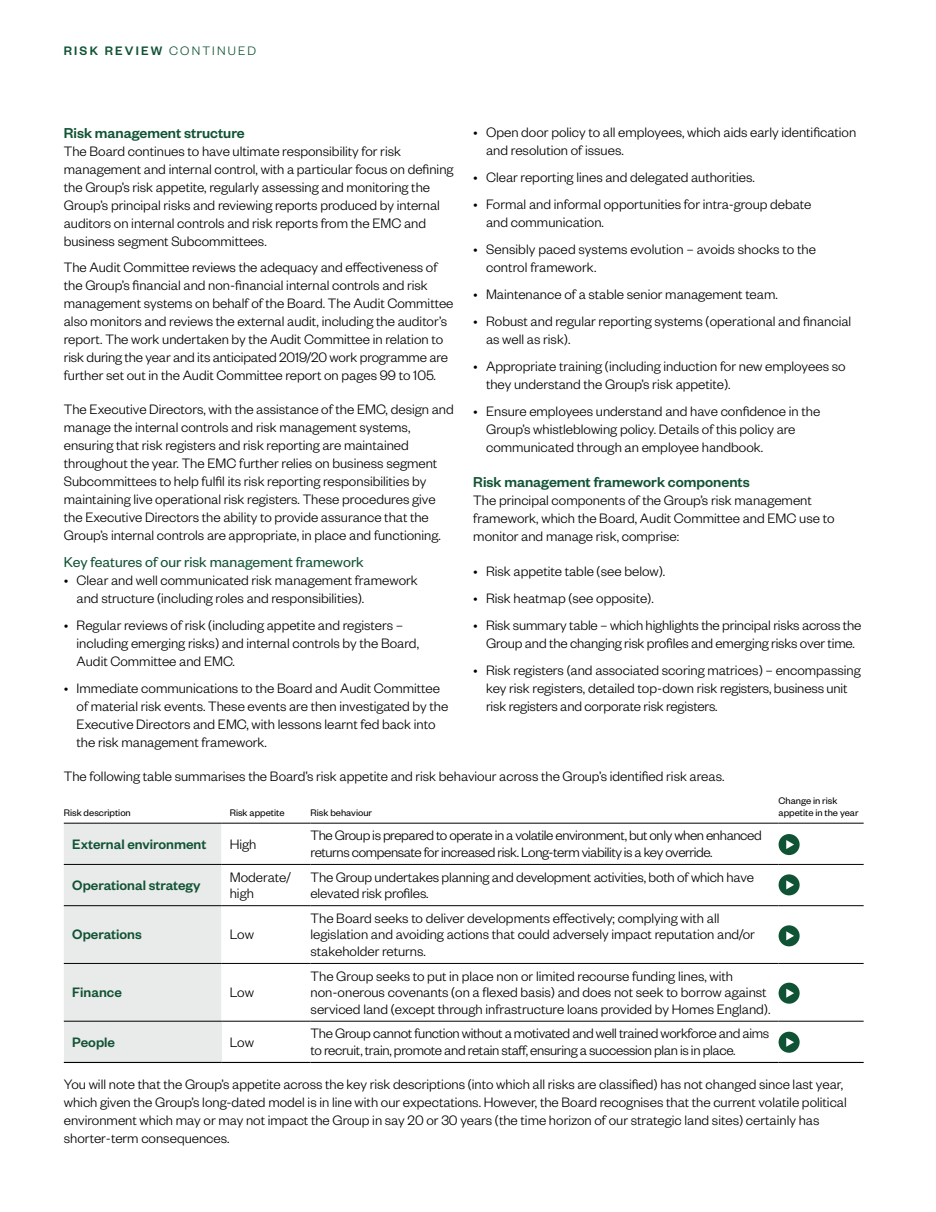
<style>
.page{position:relative;width:936px;height:1212px;background:#fff}
.page>*{position:absolute;margin:0;border:0;box-sizing:border-box;transform-origin:0 0}
.t1{font:500 15.75px "Founders Grotesk";color:#105334}
.t2{font:15.75px "Founders Grotesk";color:#105334}
.t3{font:300 15px/18px "Founders Grotesk";color:#000}
.t4{font:300 15px/16.5px "Founders Grotesk";letter-spacing:-.02em;color:#000}
.t5{font:300 15px/16.5px "Founders Grotesk";letter-spacing:-.025em;color:#000}
.t6{font:500 15px "Founders Grotesk";color:#105334}
.t7{font:500 13.5px "Founders Grotesk";letter-spacing:.16em;color:#105334}
.t8{font:10.5px/12px "Founders Grotesk";color:#000}
.s1{font-weight:300}
</style>
<div class="page">
<div style="left:64px;top:824px;width:157px;height:197px;background:#e9eaea"></div>
<div style="left:64px;top:1021px;width:157px;height:41px;background:#e9eaea"></div>
<hr style="left:64px;top:864px;width:157px;height:1px;background:#000">
<hr style="left:221px;top:864px;width:89px;height:1px;background:#000">
<hr style="left:310px;top:864px;width:468px;height:1px;background:#000">
<hr style="left:778px;top:864px;width:85px;height:1px;background:#000">
<hr style="left:64px;top:905px;width:157px;height:1px;background:#000">
<hr style="left:221px;top:905px;width:89px;height:1px;background:#000">
<hr style="left:310px;top:905px;width:468px;height:1px;background:#000">
<hr style="left:778px;top:905px;width:85px;height:1px;background:#000">
<hr style="left:64px;top:963px;width:157px;height:1px;background:#000">
<hr style="left:221px;top:963px;width:89px;height:1px;background:#000">
<hr style="left:310px;top:963px;width:468px;height:1px;background:#000">
<hr style="left:778px;top:963px;width:85px;height:1px;background:#000">
<hr style="left:64px;top:823px;width:157px;height:1px;background:#000">
<hr style="left:221px;top:823px;width:89px;height:1px;background:#000">
<hr style="left:310px;top:823px;width:468px;height:1px;background:#000">
<hr style="left:778px;top:823px;width:85px;height:1px;background:#000">
<hr style="left:64px;top:1021px;width:157px;height:1px;background:#000">
<hr style="left:221px;top:1021px;width:89px;height:1px;background:#000">
<hr style="left:310px;top:1021px;width:468px;height:1px;background:#000">
<hr style="left:778px;top:1021px;width:85px;height:1px;background:#000">
<hr style="left:64px;top:1062px;width:157px;height:1px;background:#000">
<hr style="left:221px;top:1062px;width:89px;height:1px;background:#000">
<hr style="left:310px;top:1062px;width:468px;height:1px;background:#000">
<hr style="left:778px;top:1062px;width:85px;height:1px;background:#000">
<div style="left:778px;top:834px;width:21px;height:21px;background:#105334;border-radius:50%"></div>
<svg style="left:786px;top:840px;width:8px;height:9px"></svg>
<div style="left:778px;top:874px;width:21px;height:21px;background:#105334;border-radius:50%"></div>
<svg style="left:786px;top:880px;width:8px;height:9px"></svg>
<div style="left:778px;top:925px;width:21px;height:21px;background:#105334;border-radius:50%"></div>
<svg style="left:786px;top:931px;width:8px;height:9px"></svg>
<div style="left:778px;top:983px;width:21px;height:21px;background:#105334;border-radius:50%"></div>
<svg style="left:786px;top:989px;width:8px;height:9px"></svg>
<div style="left:778px;top:1032px;width:21px;height:21px;background:#105334;border-radius:50%"></div>
<svg style="left:786px;top:1038px;width:8px;height:9px"></svg>
<p class="t7" style="left:64px;top:43px;width:194px">RISK REVIEW <span class="s1">CONTINUED</span></p>
<p class="t1" style="left:64px;top:123px;width:182px">Risk management structure</p>
<p class="t3" style="left:64px;top:141px;width:391px">The Board continues to have ultimate responsibility for risk management and internal control, with a particular focus on defining the Group’s risk appetite, regularly assessing and monitoring the Group’s principal risks and reviewing reports produced by internal auditors on internal controls and risk reports from the EMC and business segment Subcommittees.</p>
<p class="t3" style="left:64px;top:257px;width:391px">The Audit Committee reviews the adequacy and effectiveness of the Group’s financial and non-financial internal controls and risk management systems on behalf of the Board. The Audit Committee also monitors and reviews the external audit, including the auditor’s report. The work undertaken by the Audit Committee in relation to risk during the year and its anticipated 2019/20 work programme are further set out in the Audit Committee report on pages 99 to 105.</p>
<p class="t3" style="left:64px;top:400px;width:391px">The Executive Directors, with the assistance of the EMC, design and manage the internal controls and risk management systems, ensuring that risk registers and risk reporting are maintained throughout the year. The EMC further relies on business segment Subcommittees to help fulfil its risk reporting responsibilities by maintaining live operational risk registers. These procedures give the Executive Directors the ability to provide assurance that the Group’s internal controls are appropriate, in place and functioning.</p>
<p class="t2" style="left:64px;top:552px;width:301px">Key features of our risk management framework</p>
<p class="t3" style="left:77px;top:570px;width:342px;text-indent:-13px">• Clear and well communicated risk management framework and structure (including roles and responsibilities).</p>
<p class="t3" style="left:77px;top:615px;width:344px;text-indent:-13px">• Regular reviews of risk (including appetite and registers – including emerging risks) and internal controls by the Board,<br>Audit Committee and EMC.</p>
<p class="t3" style="left:77px;top:678px;width:373px;text-indent:-13px">• Immediate communications to the Board and Audit Committee of material risk events. These events are then investigated by the Executive Directors and EMC, with lessons learnt fed back into the risk management framework.</p>
<p class="t3" style="left:486px;top:122px;width:371px;text-indent:-13px">• Open door policy to all employees, which aids early identification and resolution of issues.</p>
<p class="t3" style="left:473px;top:167px;width:283px">• Clear reporting lines and delegated authorities.</p>
<p class="t3" style="left:486px;top:194px;width:327px;text-indent:-13px">• Formal and informal opportunities for intra-group debate and communication.</p>
<p class="t3" style="left:486px;top:239px;width:331px;text-indent:-13px">• Sensibly paced systems evolution – avoids shocks to the control framework.</p>
<p class="t3" style="left:473px;top:284px;width:306px">• Maintenance of a stable senior management team.</p>
<p class="t3" style="left:486px;top:311px;width:367px;text-indent:-13px">• Robust and regular reporting systems (operational and financial as well as risk).</p>
<p class="t3" style="left:486px;top:356px;width:361px;text-indent:-13px">• Appropriate training (including induction for new employees so they understand the Group’s risk appetite).</p>
<p class="t3" style="left:486px;top:401px;width:336px;text-indent:-13px">• Ensure employees understand and have confidence in the<br>Group’s whistleblowing policy. Details of this policy are communicated through an employee handbook.</p>
<p class="t1" style="left:473px;top:472px;width:278px">Risk management framework components</p>
<p class="t3" style="left:473px;top:491px;width:362px">The principal components of the Group’s risk management framework, which the Board, Audit Committee and EMC use to monitor and manage risk, comprise:</p>
<p class="t3" style="left:473px;top:561px;width:193px">• Risk appetite table (see below).</p>
<p class="t3" style="left:473px;top:588px;width:182px">• Risk heatmap (see opposite).</p>
<p class="t3" style="left:473px;top:615px;width:389px;text-align:center">• Risk summary table – which highlights the principal risks across the<br>Group and the changing risk profiles and emerging risks over time.</p>
<p class="t3" style="left:486px;top:660px;width:376px;text-indent:-13px">• Risk registers (and associated scoring matrices) – encompassing key risk registers, detailed top-down risk registers, business unit risk registers and corporate risk registers.</p>
<p class="t3" style="left:64px;top:767px;width:662px">The following table summarises the Board’s risk appetite and risk behaviour across the Group’s identified risk areas.</p>
<p class="t8" style="left:64px;top:806px;width:69px">Risk description</p>
<p class="t8" style="left:230px;top:806px;width:56px">Risk appetite</p>
<p class="t8" style="left:310px;top:806px;width:63px">Risk behaviour</p>
<p class="t6" style="left:72px;top:834px;width:135px">External environment</p>
<p class="t3" style="left:230px;top:834px;width:28px">High</p>
<p class="t5" style="left:310px;top:827px;width:452px">The Group is prepared to operate in a volatile environment, but only when enhanced returns compensate for increased risk. Long-term viability is a key override.</p>
<p class="t6" style="left:72px;top:876px;width:130px">Operational strategy</p>
<p class="t3" style="left:230px;top:868px;width:63px;line-height:16.5px">Moderate/ high</p>
<p class="t3" style="left:310px;top:868px;width:445px;line-height:16.5px">The Group undertakes planning and development activities, both of which have elevated risk profiles.</p>
<p class="t6" style="left:72px;top:925px;width:71px">Operations</p>
<p class="t3" style="left:230px;top:925px;width:26px">Low</p>
<p class="t3" style="left:310px;top:909px;width:446px;line-height:16.5px">The Board seeks to deliver developments effectively; complying with all legislation and avoiding actions that could adversely impact reputation and/or stakeholder returns.</p>
<p class="t6" style="left:72px;top:983px;width:51px">Finance</p>
<p class="t3" style="left:230px;top:983px;width:26px">Low</p>
<p class="t3" style="left:310px;top:967px;width:461px;line-height:16.5px">The Group seeks to put in place non or limited recourse funding lines, with non-onerous covenants (on a flexed basis) and does not seek to borrow against serviced land (except through infrastructure loans provided by Homes England).</p>
<p class="t8" style="left:778px;top:794px;width:81px">Change in risk appetite in the year</p>
<p class="t6" style="left:72px;top:1032px;width:44px">People</p>
<p class="t3" style="left:230px;top:1032px;width:26px">Low</p>
<p class="t4" style="left:310px;top:1025px;width:460px">The Group cannot function without a motivated and well trained workforce and aims to recruit, train, promote and retain staff, ensuring a succession plan is in place.</p>
<p class="t3" style="left:64px;top:1075px;width:784px">You will note that the Group’s appetite across the key risk descriptions (into which all risks are classified) has not changed since last year, which given the Group’s long-dated model is in line with our expectations. However, the Board recognises that the current volatile political environment which may or may not impact the Group in say 20 or 30 years (the time horizon of our strategic land sites) certainly has shorter-term consequences.</p>
</div>
